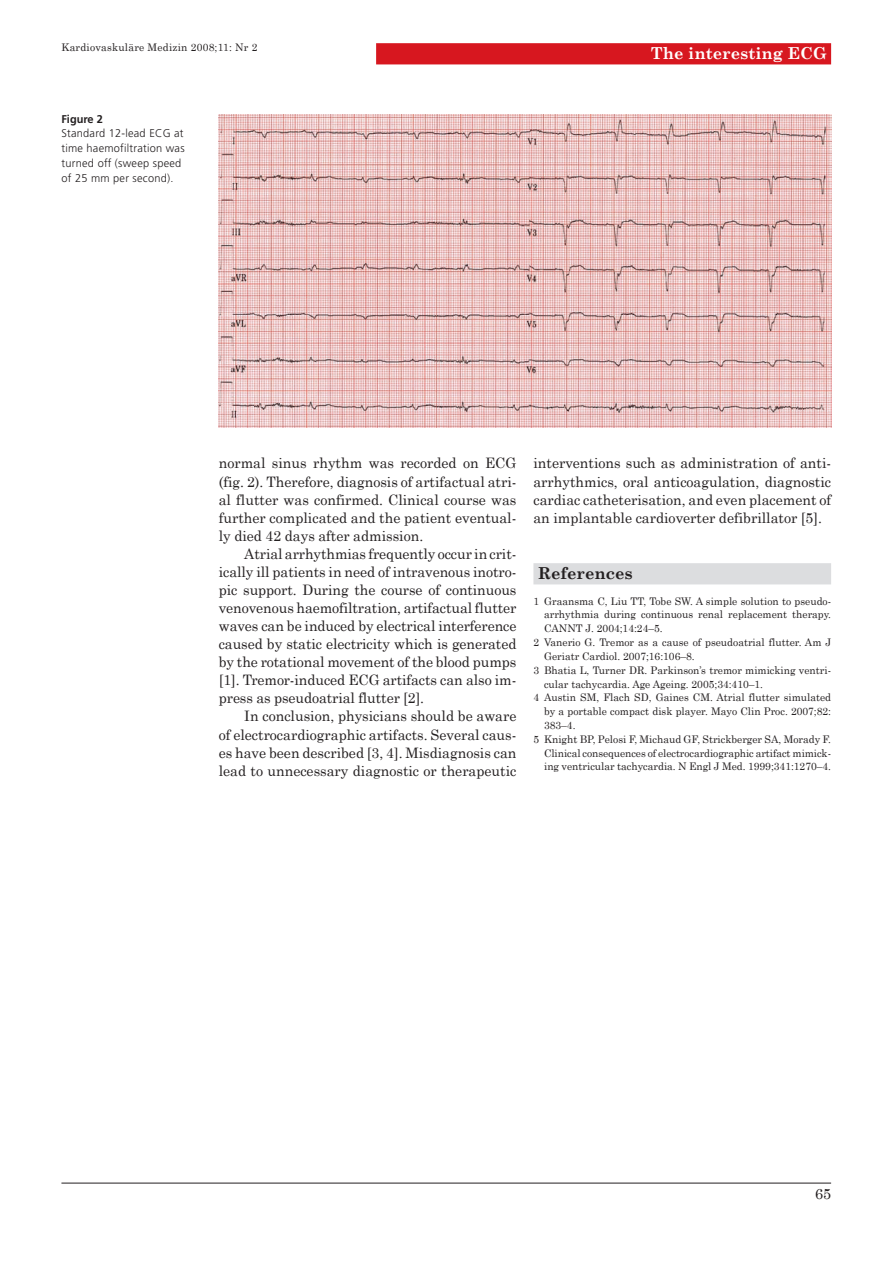
<style>
.page{position:relative;width:893px;height:1263px;background:#fff}
.page>*{position:absolute;margin:0;border:0;box-sizing:border-box;transform-origin:0 0}
.t1{font:700 16.5px "Century Schoolbook";color:#fff}
.t2{font:700 16.5px "Century Schoolbook";color:#231f20}
.t3{font:14.7px "Century Schoolbook";color:#231f20}
.t4{font:14.4px/18px "Century Schoolbook";color:#231f20;text-align:justify}
.t5{font:300 11.25px/14.9px "Frutiger";letter-spacing:.02em;color:#231f20}
.t6{font:700 11.25px "Frutiger";color:#231f20}
.t7{font:10.5px "Century Schoolbook";color:#231f20}
.t8{font:10.5px "Century Schoolbook";letter-spacing:.02em;color:#231f20}
</style>
<div class="page">
<hr style="left:61px;top:1183px;width:770px;height:1px;background:#231f20">
<div style="left:376px;top:43px;width:455px;height:21px;background:#d7171f"></div>
<div style="left:533px;top:563px;width:298px;height:21px;background:#dcdddf"></div>
<img style="left:219px;top:114px;width:612px;height:314px">
<p class="t8" style="left:61px;top:41px;width:197px">Kardiovaskuläre Medizin 2008;11: Nr 2</p>
<p class="t6" style="left:61px;top:114px;width:43px">Figure 2</p>
<p class="t5" style="left:61px;top:127px;width:125px">Standard 12-lead ECG at time haemofiltration was turned off (sweep speed of 25 mm per second).</p>
<p class="t1" style="left:651px;top:43px;width:177px">The interesting ECG</p>
<p class="t4" style="left:219px;top:454px;width:299px">normal sinus rhythm was recorded on ECG (fig. 2). Therefore, diagnosis of artifactual atri&shy;al flutter was confirmed. Clinical course was further complicated and the patient eventual&shy;ly died 42 days after admission.</p>
<p class="t4" style="left:219px;top:544px;width:299px;text-indent:26px">Atrial arrhythmias frequently occur in crit&shy;ically ill patients in need of intravenous inotro&shy;pic support. During the course of continuous venovenous haemofiltration, artifactual flutter waves can be induced by electrical interference caused by static electricity which is generated by the rotational movement of the blood pumps [1]. Tremor-induced ECG artifacts can also im&shy;press as pseudoatrial flutter [2].</p>
<p class="t4" style="left:219px;top:707px;width:299px;text-indent:26px">In conclusion, physicians should be aware of electrocardiographic artifacts. Several caus&shy;es have been described [3, 4]. Misdiagnosis can lead to unnecessary diagnostic or therapeutic</p>
<p class="t4" style="left:533px;top:454px;width:299px">interventions such as administration of anti&shy;arrhythmics, oral anticoagulation, diagnostic cardiac catheterisation, and even placement of an implantable cardioverter defibrillator [5].</p>
<p class="t2" style="left:538px;top:563px;width:97px">References</p>
<p class="t7" style="left:533px;top:594px;width:299px">1 Graansma C, Liu TT, Tobe SW. A simple solution to pseudo-</p>
<p class="t7" style="left:544px;top:608px;width:289px">arrhythmia during continuous renal replacement therapy.</p>
<p class="t7" style="left:544px;top:622px;width:120px">CANNT J. 2004;14:24–5.</p>
<p class="t7" style="left:533px;top:636px;width:299px">2 Vanerio G. Tremor as a cause of pseudoatrial flutter. Am J</p>
<p class="t7" style="left:544px;top:650px;width:152px">Geriatr Cardiol. 2007;16:106–8.</p>
<p class="t7" style="left:533px;top:663px;width:299px">3 Bhatia L, Turner DR. Parkinson’s tremor mimicking ventri-</p>
<p class="t7" style="left:544px;top:677px;width:221px">cular tachycardia. Age Ageing. 2005;34:410–1.</p>
<p class="t7" style="left:533px;top:691px;width:299px">4 Austin SM, Flach SD, Gaines CM. Atrial flutter simulated</p>
<p class="t7" style="left:544px;top:705px;width:289px">by a portable compact disk player. Mayo Clin Proc. 2007;82:</p>
<p class="t7" style="left:544px;top:719px;width:33px">383–4.</p>
<p class="t7" style="left:533px;top:732px;width:299px">5 Knight BP, Pelosi F, Michaud GF, Strickberger SA, Morady F.</p>
<p class="t7" style="left:544px;top:746px;width:289px">Clinical consequences of electrocardiographic artifact mimick-</p>
<p class="t7" style="left:544px;top:760px;width:289px">ing ventricular tachycardia. N Engl J Med. 1999;341:1270–4.</p>
<p class="t3" style="left:815px;top:1185px;width:18px">65</p>
</div>
